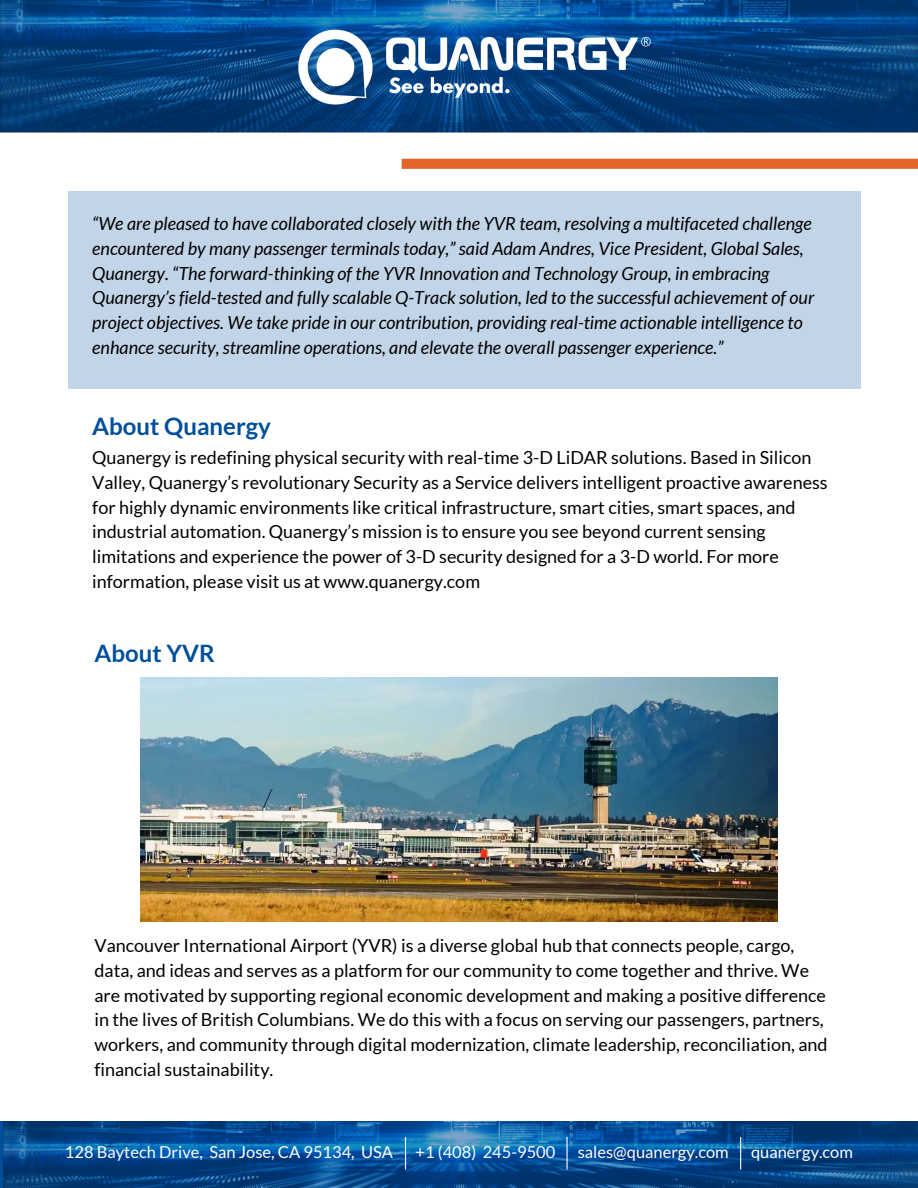
<style>
.page{position:relative;width:918px;height:1188px;background:#fff}
.page>*{position:absolute;margin:0;border:0;box-sizing:border-box;transform-origin:0 0}
.t1{font:700 24px "Lato";color:#004f9b}
.t2{font:18px/24.8px "Lato";color:#000}
.t3{font:italic 18px/24.8px "Lato";color:#000}
.t4{font:16.5px "Lato";color:#fff}
</style>
<div class="page">
<img style="left:4px;top:1121px;width:914px;height:67px">
<hr style="left:405px;top:1137px;width:1px;height:32px;background:#fff">
<hr style="left:566px;top:1137px;width:2px;height:32px;background:#fff">
<hr style="left:740px;top:1137px;width:1px;height:32px;background:#fff">
<div style="left:69px;top:191px;width:792px;height:197px;background:#c2d4e7"></div>
<img style="left:0;top:0;width:918px;height:132px">
<img style="left:292px;top:18px;width:362px;height:95px">
<div style="left:402px;top:159px;width:516px;height:10px;background:#e1652a"></div>
<img style="left:141px;top:677px;width:636px;height:244px">
<h1 class="t3" style="left:92px;top:211px;width:724px">“We are pleased to have collaborated closely with the YVR team, resolving a multifaceted challenge encountered by many passenger terminals today,” said Adam Andres, Vice President, Global Sales, Quanergy. “The forward-thinking of the YVR Innovation and Technology Group, in embracing Quanergy’s field-tested and fully scalable Q-Track solution, led to the successful achievement of our project objectives. We take pride in our contribution, providing real-time actionable intelligence to enhance security, streamline operations, and elevate the overall passenger experience.”</h1>
<p class="t1" style="left:92px;top:412px;width:180px">About Quanergy</p>
<h1 class="t2" style="left:92px;top:445px;width:737px">Quanergy is redefining physical security with real-time 3-D LiDAR solutions. Based in Silicon Valley, Quanergy’s revolutionary Security as a Service delivers intelligent proactive awareness for highly dynamic environments like critical infrastructure, smart cities, smart spaces, and industrial automation. Quanergy’s mission is to ensure you see beyond current sensing limitations and experience the power of 3-D security designed for a 3-D world. For more information, please visit us at www.quanergy.com</h1>
<p class="t1" style="left:94px;top:638px;width:122px">About YVR</p>
<p class="t2" style="left:94px;top:933px;width:735px">Vancouver International Airport (YVR) is a diverse global hub that connects people, cargo, data, and ideas and serves as a platform for our community to come together and thrive. We are motivated by supporting regional economic development and making a positive difference in the lives of British Columbians. We do this with a focus on serving our passengers, partners, workers, and community through digital modernization, climate leadership, reconciliation, and financial sustainability.</p>
<p class="t4" style="left:65px;top:1141px;width:330px">128 Baytech Drive, San Jose, CA 95134, USA</p>
<p class="t4" style="left:415px;top:1141px;width:141px">+1 (408) 245-9500</p>
<p class="t4" style="left:578px;top:1141px;width:153px">sales@quanergy.com</p>
<p class="t4" style="left:751px;top:1141px;width:103px">quanergy.com</p>
</div>
